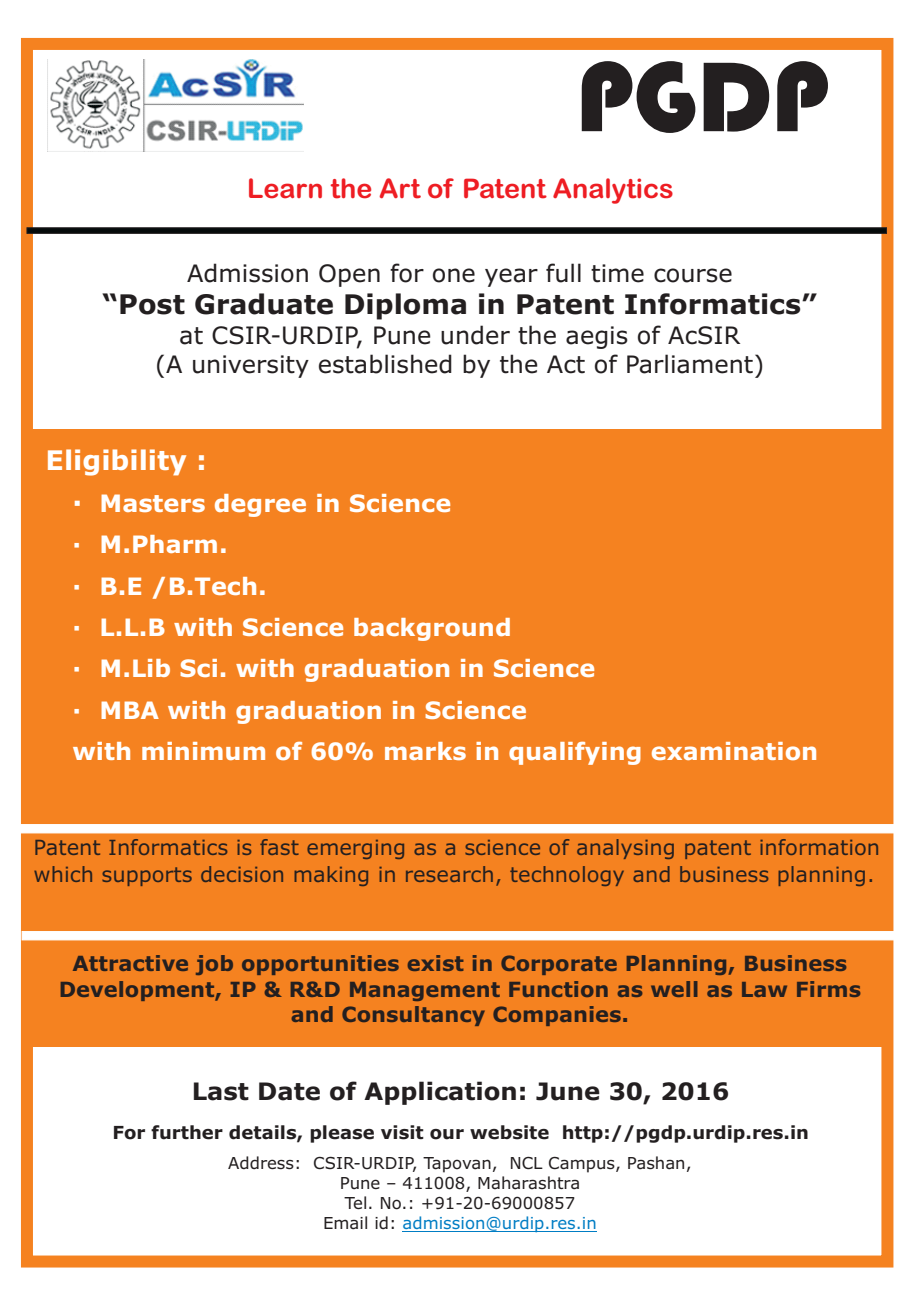
<style>
.page{position:relative;width:920px;height:1290px;background:#fff}
.page>*{position:absolute;margin:0;border:0;box-sizing:border-box;transform-origin:0 0}
.t1{font:102.6px "Bauhaus 93";color:#231f20}
.t2{font:700 27px "Verdana";color:#231f20}
.t3{font:27px "Arial Rounded MT Bold";color:#ee1d23}
.t4{font:700 27px "Verdana";color:#fff}
.t5{font:700 24px/41.4px "Verdana";color:#fff}
.t6{font:24px/29.1px "Verdana";color:#231f20;text-align:center}
.t7{font:700 24px "Verdana";color:#231f20}
.t8{font:21px/27px "Verdana";color:#231f20}
.t9{font:700 21px/25.5px "Verdana";color:#231f20;text-align:center}
.t10{font:700 18px "Verdana";color:#231f20}
.t11{font:16.5px/20.1px "Verdana";color:#231f20;text-align:center}
.s1{font-size:27px}
.s2{color:#007dc4}
</style>
<div class="page">
<div style="left:21px;top:38px;width:872px;height:1229px;border:12px solid #f58220"></div>
<div style="left:32px;top:429px;width:861px;height:617px;background:#f58220"></div>
<img style="left:47px;top:60px;width:257px;height:91px">
<svg style="left:27px;top:227px;width:860px;height:7px;background:#181a1a"></svg>
<div style="left:21px;top:824px;width:872px;height:9px;background:#fff"></div>
<hr style="left:402px;top:1230px;width:195px;height:1px;background:#007dc4">
<div style="left:22px;top:931px;width:871px;height:9px;background:#fff"></div>
<h1 class="t1" style="left:576px;top:39px;width:255px">PGDP</h1>
<p class="t3" style="left:247px;top:179px;width:428px">Learn the Art of Patent Analytics</p>
<p class="t6" style="left:187px;top:261px;width:547px">Admission Open for one year full time course</p>
<p class="t2" style="left:102px;top:294px;width:716px">“Post Graduate Diploma in Patent Informatics”</p>
<p class="t6" style="left:155px;top:323px;width:610px">at CSIR-URDIP, Pune under the aegis of AcSIR<br>(A university established by the Act of Parliament)</p>
<p class="t4" style="left:46px;top:450px;width:163px">Eligibility :</p>
<p class="t5" style="left:72px;top:484px;width:747px"><span class="s1">·</span> Masters degree in Science<br>· M.Pharm.<br>· B.E /B.Tech.<br>· L.L.B with Science background<br>· M.Lib Sci. with graduation in Science<br>· MBA with graduation in Science<br>with minimum of 60% marks in qualifying examination</p>
<p class="t8" style="left:34px;top:836px;width:848px">Patent Informatics is fast emerging as a science of analysing patent information which supports decision making in research, technology and business planning.</p>
<p class="t9" style="left:59px;top:952px;width:804px">Attractive job opportunities exist in Corporate Planning, Business<br>Development, IP &amp; R&amp;D Management Function as well as Law Firms and Consultancy Companies.</p>
<p class="t7" style="left:192px;top:1081px;width:539px">Last Date of Application: June 30, 2016</p>
<p class="t10" style="left:112px;top:1125px;width:698px">For further details, please visit our website http://pgdp.urdip.res.in</p>
<p class="t11" style="left:228px;top:1154px;width:465px">Address: CSIR-URDIP, Tapovan, NCL Campus, Pashan, Pune – 411008, Maharashtra<br>Tel. No.: +91-20-69000857<br>Email id: <span class="s2">admission@urdip.res.in</span></p>
</div>
